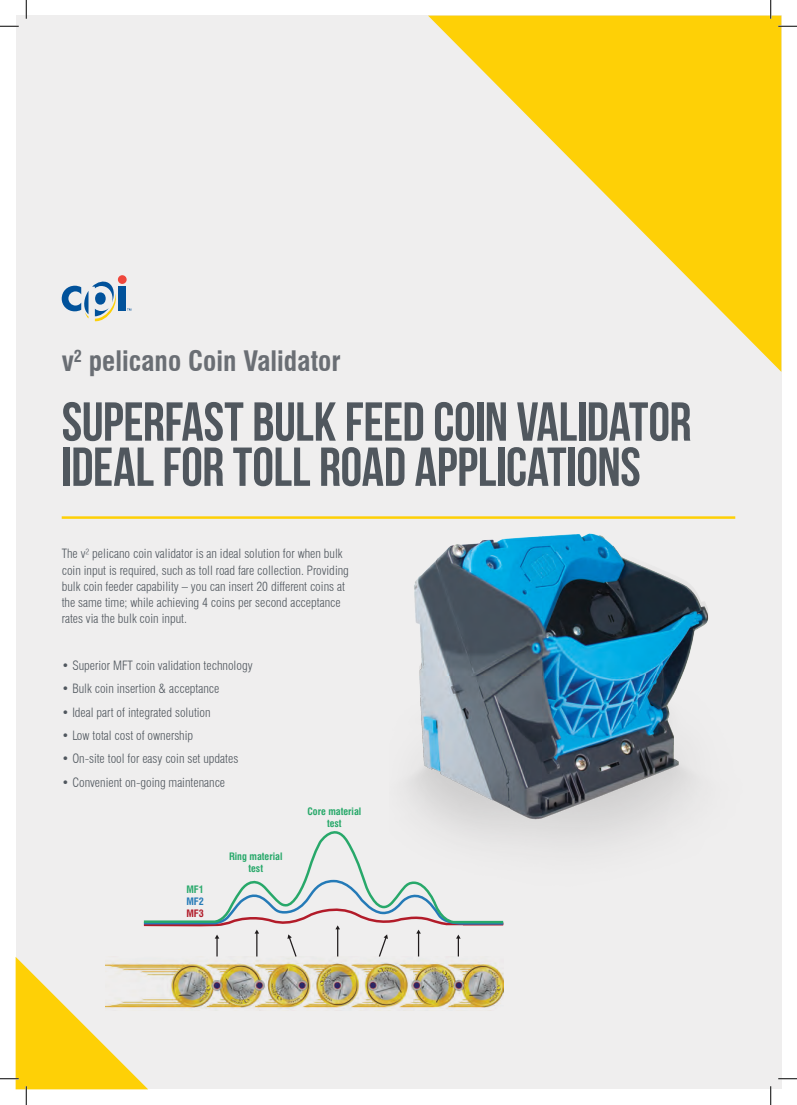
<style>
.page{position:relative;width:797px;height:1105px;background:#fff}
.page>*{position:absolute;margin:0;border:0;box-sizing:border-box;transform-origin:0 0}
.t1{font:54.75px/45.1px "Bebas Neue";letter-spacing:-.01em;color:#50575e}
.Subbrand_text{font:700 condensed 27.62px "Swiss 721 BT";color:#6a6e74}
.Body_Copy{font:300 condensed 12.5px/16.2px "Swiss 721 BT";color:#50575e}
.t2{font:700 condensed 10px/12px "Swiss 721 BT";color:#2bb572;text-align:center}
.t3{font:700 condensed 10px "Swiss 721 BT";color:#2783c5}
.t4{font:700 condensed 10px "Swiss 721 BT";color:#be1d2c}
</style>
<div class="page">
<div style="left:16px;top:16px;width:765px;height:1073px;background:#efeeee"></div>
<hr style="left:62px;top:516px;width:673px;height:3px;background:#fed006">
<div style="left:118px;top:275px;width:9px;height:9px;background:#ef473c;border-radius:50%"></div>
<div style="left:119px;top:286px;width:7px;height:25px;background:#01529b"></div>
<svg style="left:127px;top:308px;width:4px;height:3px"></svg>
<svg style="left:62px;top:281px;width:54px;height:41px"></svg>
<img style="left:409px;top:533px;width:300px;height:393px">
<div style="left:105px;top:806px;width:398px;height:205px;background:linear-gradient(to right,#f5f4f4,#e2e1e1)"></div>
<svg style="left:141px;top:821px;width:362px;height:57px"></svg>
<svg style="left:428px;top:16px;width:353px;height:356px"></svg>
<svg style="left:0;top:25px;width:19px;height:2px"></svg>
<svg style="left:778px;top:25px;width:19px;height:2px"></svg>
<svg style="left:778px;top:1078px;width:19px;height:1px"></svg>
<svg style="left:25px;top:0;width:2px;height:19px"></svg>
<svg style="left:0;top:878px;width:503px;height:227px"></svg>
<svg style="left:770px;top:0;width:1px;height:19px"></svg>
<svg style="left:770px;top:1086px;width:1px;height:19px"></svg>
<p class="Subbrand_text" style="left:62px;top:345px;width:280px">v<sup>2</sup> pelicano Coin Validator</p>
<p class="t1" style="left:62px;top:398px;width:631px">SUPERFAST BULK FEED COIN VALIDATOR<br>IDEAL FOR TOLL ROAD APPLICATIONS</p>
<p class="Body_Copy" style="left:62px;top:546px;width:289px">The v² pelicano coin validator is an ideal solution for when bulk coin input is required, such as toll road fare collection. Providing bulk coin feeder capability – you can insert 20 different coins at the same time; while achieving 4 coins per second acceptance rates via the bulk coin input.</p>
<p class="Body_Copy" style="left:62px;top:657px;width:192px">• Superior MFT coin validation technology</p>
<p class="Body_Copy" style="left:62px;top:681px;width:159px">• Bulk coin insertion &amp; acceptance</p>
<p class="Body_Copy" style="left:62px;top:704px;width:150px">• Ideal part of integrated solution</p>
<p class="Body_Copy" style="left:62px;top:727px;width:133px">• Low total cost of ownership</p>
<p class="Body_Copy" style="left:62px;top:751px;width:178px">• On-site tool for easy coin set updates</p>
<p class="Body_Copy" style="left:62px;top:774px;width:165px">• Convenient on-going maintenance</p>
<p class="t2" style="left:186px;top:883px;width:19px">MF1</p>
<p class="t3" style="left:186px;top:895px;width:19px">MF2</p>
<p class="t4" style="left:186px;top:907px;width:19px">MF3</p>
<p class="t2" style="left:229px;top:851px;width:55px">Ring material test</p>
<p class="t2" style="left:307px;top:805px;width:55px">Core material test</p>
</div>
